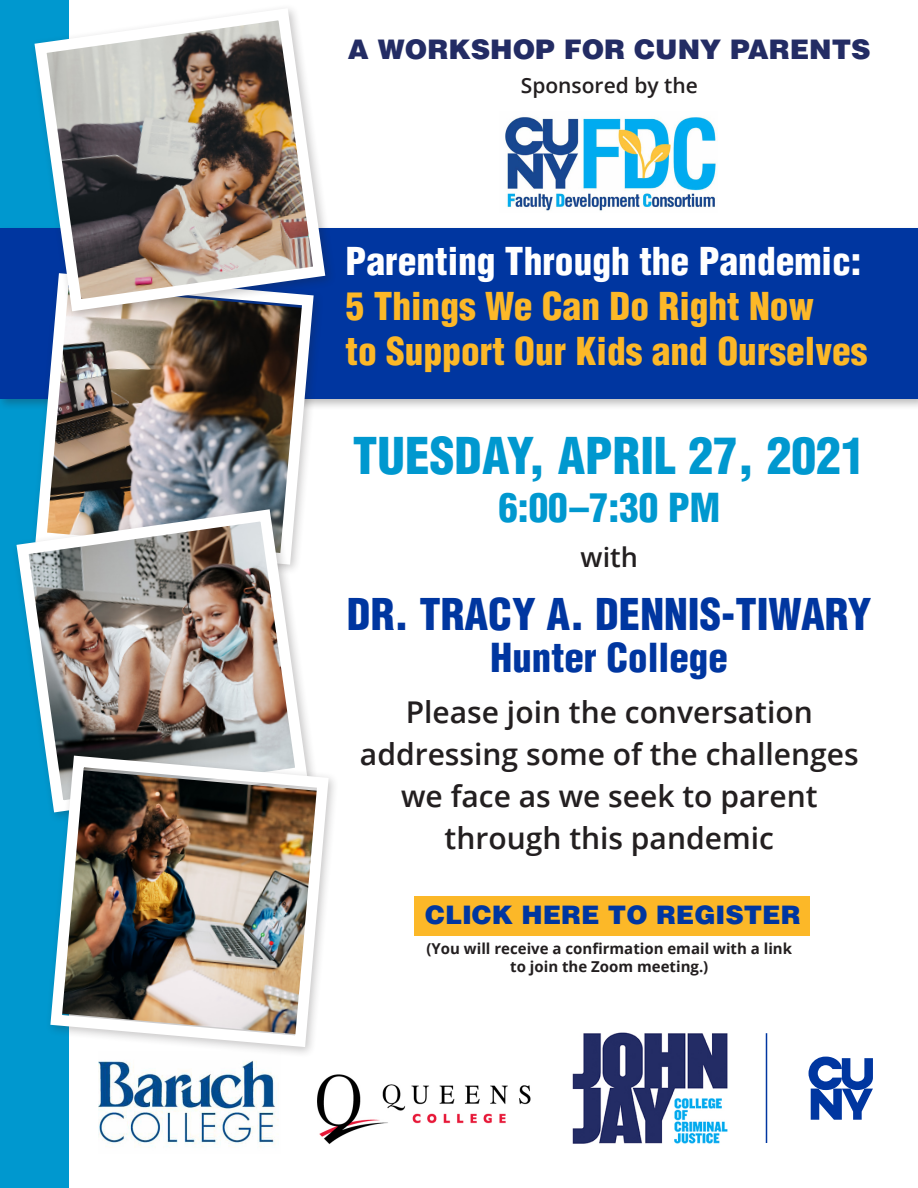
<style>
.page{position:relative;width:918px;height:1188px;background:#fff}
.page>*{position:absolute;margin:0;border:0;box-sizing:border-box;transform-origin:0 0}
.t1{font:900 condensed 49.5px "Helvetica LT Std";color:#0098cf}
.t2{font:900 condensed 42.75px "Helvetica LT Std";color:#0036a0}
.t3{font:900 condensed 39px "Helvetica LT Std";color:#0036a0}
.t4{font:900 condensed 39px "Helvetica LT Std";color:#0098cf}
.t5{font:900 condensed 37.5px/45px "Helvetica LT Std";color:#fcb828}
.t6{font:600 30px "Open Sans";color:#231f20}
.t7{font:900 27px "Helvetica LT Std";color:#232c64}
.t8{font:600 27px "Open Sans";color:#231f20}
.t9{font:900 25.5px "Helvetica LT Std";color:#0036a0}
.t10{font:600 21px "Open Sans";color:#231f20}
.t11{font:700 15px/18px "Open Sans";color:#231f20;text-align:center}
.s1{color:#fff}
</style>
<div class="page">
<div style="left:0;top:0;width:68px;height:1188px;background:#0098cf"></div>
<img style="left:572px;top:1032px;width:156px;height:112px">
<img style="left:317px;top:1074px;width:214px;height:71px">
<img style="left:505px;top:117px;width:211px;height:94px">
<img style="left:98px;top:1060px;width:181px;height:87px">
<svg style="left:809px;top:1057px;width:64px;height:63px"></svg>
<div style="left:0;top:225px;width:918px;height:186px;background:#231f20;opacity:.3"></div>
<div style="left:0;top:228px;width:918px;height:170px;background:#0036a0"></div>
<hr style="left:766px;top:1033px;width:1px;height:110px;background:#0036a0">
<img style="left:30px;top:322px;width:289px;height:181px">
<div style="left:29px;top:3px;width:307px;height:319px;background:#231f20;opacity:.25"></div>
<img style="left:28px;top:2px;width:303px;height:315px">
<img style="left:16px;top:503px;width:294px;height:248px">
<div style="left:45px;top:750px;width:295px;height:308px;background:#fff"></div>
<img style="left:45px;top:750px;width:289px;height:303px">
<div style="left:414px;top:896px;width:396px;height:40px;background:#fcb828"></div>
<p class="t7" style="left:348px;top:31px;width:524px">A WORKSHOP FOR CUNY PARENTS</p>
<p class="t10" style="left:521px;top:71px;width:179px">Sponsored by the</p>
<p class="t5" style="left:346px;top:238px;width:523px"><span class="s1">Parenting Through the Pandemic:<br></span>5 Things We Can Do Right Now<br>to Support Our Kids and Ourselves</p>
<p class="t1" style="left:353px;top:424px;width:515px">TUESDAY, APRIL 27, 2021</p>
<p class="t4" style="left:498px;top:483px;width:223px">6:00–7:30 PM</p>
<p class="t8" style="left:581px;top:539px;width:59px">with</p>
<p class="t2" style="left:347px;top:587px;width:526px">DR. TRACY A. DENNIS-TIWARY</p>
<p class="t3" style="left:491px;top:633px;width:239px">Hunter College</p>
<p class="t6" style="left:406px;top:691px;width:409px">Please join the conversation</p>
<p class="t6" style="left:360px;top:733px;width:500px">addressing some of the challenges</p>
<p class="t6" style="left:401px;top:775px;width:418px">we face as we seek to parent</p>
<p class="t6" style="left:445px;top:817px;width:331px">through this pandemic</p>
<p class="t9" style="left:425px;top:898px;width:377px">CLICK HERE TO REGISTER</p>
<p class="t11" style="left:426px;top:940px;width:367px">(You will receive a confirmation email with a link to join the Zoom meeting.)</p>
</div>
